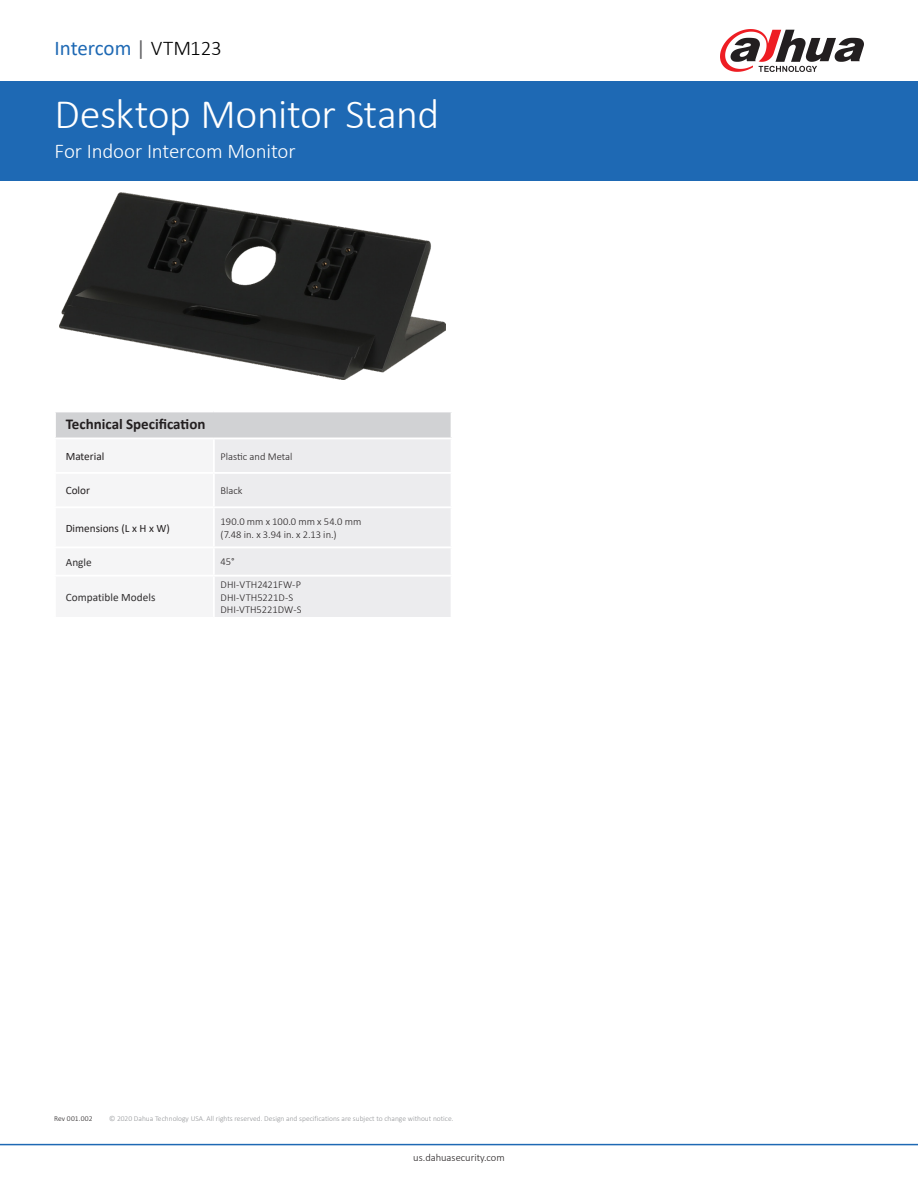
<style>
.page{position:relative;width:918px;height:1188px;background:#fff}
.page>*{position:absolute;margin:0;border:0;box-sizing:border-box;transform-origin:0 0}
.t1{font:300 42px "Calibri";letter-spacing:-.01em;color:#fff}
.Subtitle{font:300 21px "Calibri";letter-spacing:-.005em;color:#fff}
.t2{font:21px "Calibri";letter-spacing:-.01em;color:#1e69b4}
.Section_Heading{font:700 15px "Calibri";color:#231f20}
.t3{font:11.25px "Calibri";color:#231f20}
.Specification_Catego{font:11.25px "Calibri";letter-spacing:.005em;color:#312f30}
.Specification_Value{font:300 10.5px "Calibri";color:#231f20}
.t4{font:300 7.5px "Calibri";color:#939598}
.t5{font:300 7.5px "Calibri";letter-spacing:.015em;color:#231f20}
.s1{color:#636366}
.s2{font-weight:300;color:#000}
</style>
<div class="page">
<div style="left:0;top:81px;width:918px;height:100px;background:#1e69b4"></div>
<hr style="left:0;top:1144px;width:918px;height:1px;background:#1e69b4">
<svg style="left:720px;top:29px;width:144px;height:43px"></svg>
<div style="left:55px;top:411px;width:397px;height:27px;background:#d1d2d4"></div>
<div style="left:215px;top:439px;width:236px;height:178px;background:#ececee"></div>
<hr style="left:451px;top:412px;width:2px;height:26px;background:#fff">
<hr style="left:54px;top:411px;width:160px;height:1px;background:#fff">
<hr style="left:214px;top:411px;width:239px;height:1px;background:#fff">
<hr style="left:214px;top:546px;width:239px;height:2px;background:#fff">
<hr style="left:214px;top:575px;width:239px;height:2px;background:#fff">
<hr style="left:54px;top:412px;width:2px;height:26px;background:#fff">
<hr style="left:214px;top:472px;width:239px;height:2px;background:#fff">
<hr style="left:214px;top:506px;width:239px;height:2px;background:#fff">
<img style="left:59px;top:192px;width:387px;height:188px">
<p class="t2" style="left:55px;top:34px;width:169px">Intercom <span class="s1">|</span> <span class="s2">VTM123</span></p>
<p class="t1" style="left:55px;top:88px;width:386px">Desktop Monitor Stand</p>
<p class="Subtitle" style="left:55px;top:138px;width:243px">For Indoor Intercom Monitor</p>
<p class="Section_Heading" style="left:66px;top:413px;width:141px">Technical Specification</p>
<p class="t3" style="left:66px;top:448px;width:40px">Material</p>
<p class="Specification_Value" style="left:221px;top:450px;width:73px">Plastic and Metal</p>
<p class="t3" style="left:66px;top:483px;width:26px">Color</p>
<p class="Specification_Value" style="left:221px;top:484px;width:23px">Black</p>
<p class="t3" style="left:66px;top:520px;width:106px">Dimensions (L x H x W)</p>
<p class="Specification_Value" style="left:221px;top:515px;width:142px">190.0 mm x 100.0 mm x 54.0 mm</p>
<p class="Specification_Value" style="left:221px;top:528px;width:117px">(7.48 in. x 3.94 in. x 2.13 in.)</p>
<p class="Specification_Catego" style="left:66px;top:554px;width:28px">Angle</p>
<p class="Specification_Value" style="left:221px;top:555px;width:15px">45°</p>
<p class="Specification_Catego" style="left:66px;top:589px;width:91px">Compatible Models</p>
<p class="Specification_Value" style="left:221px;top:578px;width:82px">DHI-VTH2421FW-P</p>
<p class="Specification_Value" style="left:221px;top:591px;width:74px">DHI-VTH5221D-S</p>
<p class="Specification_Value" style="left:221px;top:603px;width:82px">DHI-VTH5221DW-S</p>
<p class="t5" style="left:54px;top:1114px;width:40px">Rev 001.002</p>
<p class="t4" style="left:109px;top:1114px;width:346px">© 2020 Dahua Technology USA. All rights reserved. Design and specifications are subject to change without notice.</p>
<p class="Specification_Value" style="left:413px;top:1151px;width:93px">us.dahuasecurity.com</p>
</div>
